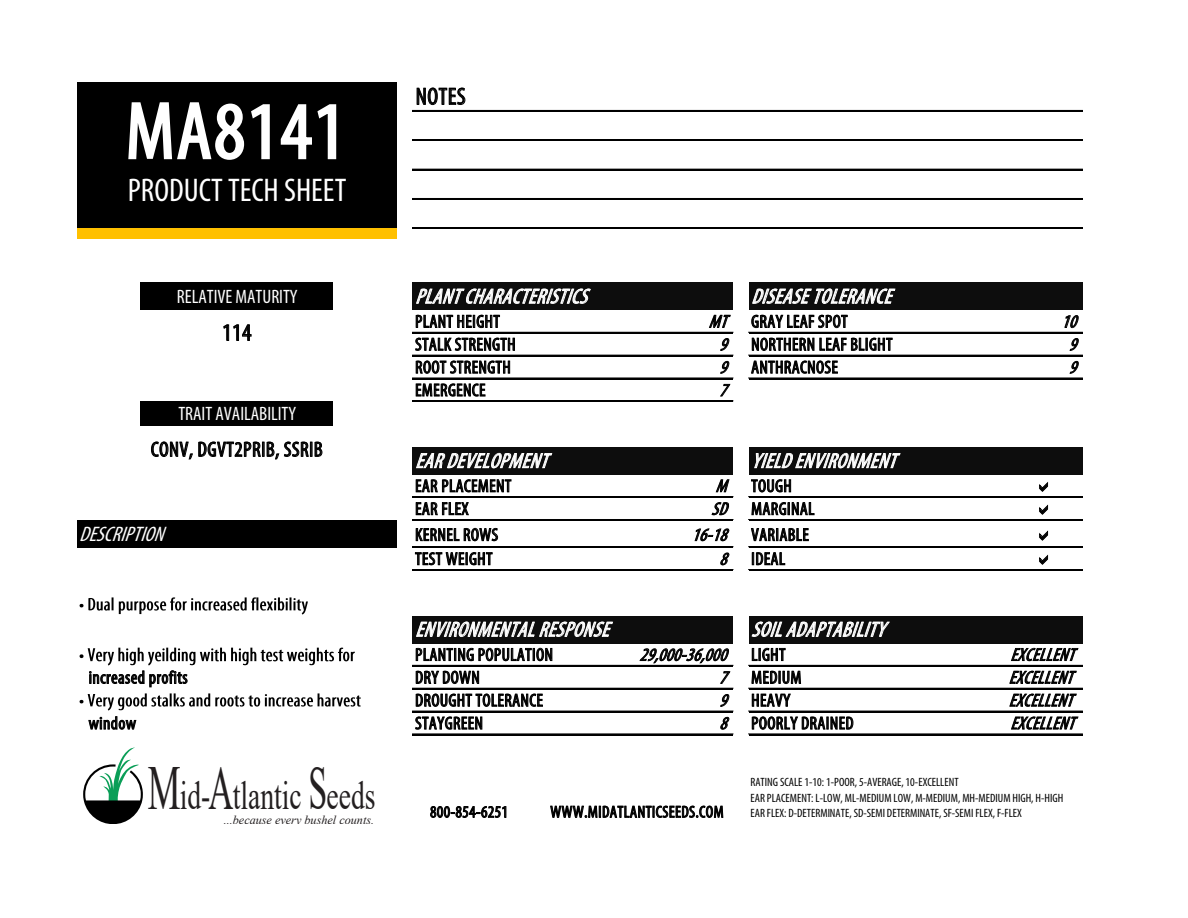
<style>
.page{position:relative;width:1188px;height:918px;background:#fff}
.page>*{position:absolute;margin:0;border:0;box-sizing:border-box;transform-origin:0 0}
.t1{font:condensed 81px "Myriad Pro";letter-spacing:.025em;color:#fff}
.t2{font:40.05px "Times New Roman";color:#231f20;scale:.69 1}
.t3{font:condensed 33px "Myriad Pro";color:#fff}
.t4{font:condensed 24px "Myriad Pro";letter-spacing:.03em;color:#000}
.t5{font:italic condensed 21px "Myriad Pro";color:#fff}
.t6{font:condensed 21px "Myriad Pro";letter-spacing:.025em;color:#000}
.t7{font:condensed 19.5px "Myriad Pro";color:#fff}
.t8{font:condensed 18px "Myriad Pro";letter-spacing:.025em;color:#000}
.t9{font:italic condensed 18px/22.8px "Myriad Pro";color:#000}
.t10{font:condensed 16.5px "Myriad Pro";letter-spacing:.025em;color:#000}
.t11{font:italic 12.15px "Times New Roman";color:#231f20}
.t12{font:condensed 12px/15.8px "Myriad Pro";color:#000}
.s1{font-style:normal}
.s2{font-style:italic}
.s3{font-size:62.55px}
</style>
<div class="page">
<div style="left:77px;top:82px;width:320px;height:147px;background:#000"></div>
<div style="left:77px;top:228px;width:320px;height:11px;background:#ffc000"></div>
<div style="left:140px;top:283px;width:193px;height:27px;background:#000"></div>
<div style="left:412px;top:283px;width:321px;height:27px;background:#0d0d0d"></div>
<div style="left:749px;top:283px;width:334px;height:27px;background:#0d0d0d"></div>
<div style="left:140px;top:401px;width:193px;height:25px;background:#000"></div>
<div style="left:412px;top:447px;width:321px;height:28px;background:#0d0d0d"></div>
<div style="left:749px;top:447px;width:334px;height:28px;background:#0d0d0d"></div>
<div style="left:77px;top:520px;width:320px;height:27px;background:#000"></div>
<div style="left:412px;top:616px;width:321px;height:27px;background:#0d0d0d"></div>
<div style="left:749px;top:616px;width:334px;height:27px;background:#0d0d0d"></div>
<svg style="left:416px;top:87px;width:50px;height:19px"></svg>
<svg style="left:708px;top:314px;width:23px;height:18px"></svg>
<svg style="left:1064px;top:315px;width:15px;height:13px"></svg>
<svg style="left:720px;top:338px;width:10px;height:13px"></svg>
<svg style="left:1069px;top:338px;width:10px;height:13px"></svg>
<svg style="left:720px;top:361px;width:10px;height:13px"></svg>
<svg style="left:1069px;top:361px;width:10px;height:13px"></svg>
<svg style="left:720px;top:384px;width:10px;height:13px"></svg>
<svg style="left:715px;top:479px;width:15px;height:14px"></svg>
<svg style="left:711px;top:502px;width:18px;height:13px"></svg>
<svg style="left:694px;top:528px;width:36px;height:13px"></svg>
<svg style="left:720px;top:552px;width:10px;height:13px"></svg>
<svg style="left:1011px;top:647px;width:68px;height:15px"></svg>
<svg style="left:1009px;top:670px;width:68px;height:14px"></svg>
<svg style="left:1009px;top:693px;width:68px;height:14px"></svg>
<svg style="left:1011px;top:716px;width:68px;height:14px"></svg>
<svg style="left:88px;top:716px;width:48px;height:14px"></svg>
<svg style="left:720px;top:717px;width:10px;height:13px"></svg>
<svg style="left:430px;top:806px;width:76px;height:12px"></svg>
<svg style="left:550px;top:805px;width:173px;height:13px"></svg>
<svg style="left:89px;top:670px;width:99px;height:17px"></svg>
<svg style="left:720px;top:671px;width:10px;height:13px"></svg>
<img style="left:79px;top:693px;width:282px;height:18px">
<svg style="left:720px;top:694px;width:10px;height:13px"></svg>
<svg style="left:751px;top:670px;width:102px;height:60px"></svg>
<img style="left:79px;top:597px;width:229px;height:18px">
<svg style="left:751px;top:621px;width:139px;height:16px"></svg>
<img style="left:79px;top:647px;width:276px;height:18px">
<svg style="left:415px;top:621px;width:199px;height:109px"></svg>
<svg style="left:639px;top:648px;width:90px;height:15px"></svg>
<svg style="left:752px;top:648px;width:34px;height:13px"></svg>
<svg style="left:415px;top:527px;width:83px;height:39px"></svg>
<svg style="left:416px;top:383px;width:70px;height:14px"></svg>
<svg style="left:151px;top:441px;width:172px;height:19px"></svg>
<svg style="left:416px;top:452px;width:136px;height:63px"></svg>
<svg style="left:751px;top:452px;width:150px;height:113px"></svg>
<svg style="left:223px;top:324px;width:29px;height:17px"></svg>
<svg style="left:416px;top:360px;width:94px;height:14px"></svg>
<svg style="left:128px;top:102px;width:142px;height:58px"></svg>
<svg style="left:280px;top:104px;width:57px;height:56px"></svg>
<svg style="left:415px;top:288px;width:177px;height:63px"></svg>
<svg style="left:751px;top:288px;width:145px;height:86px"></svg>
<hr style="left:412px;top:332px;width:321px;height:2px;background:#000">
<hr style="left:412px;top:355px;width:321px;height:1px;background:#000">
<hr style="left:412px;top:378px;width:321px;height:1px;background:#000">
<hr style="left:413px;top:496px;width:320px;height:1px;background:#000">
<hr style="left:412px;top:497px;width:321px;height:1px;background:#000">
<hr style="left:412px;top:519px;width:321px;height:2px;background:#000">
<hr style="left:413px;top:546px;width:320px;height:1px;background:#000">
<hr style="left:412px;top:547px;width:321px;height:1px;background:#000">
<hr style="left:412px;top:569px;width:321px;height:2px;background:#000">
<hr style="left:412px;top:665px;width:321px;height:2px;background:#000">
<hr style="left:412px;top:688px;width:321px;height:2px;background:#000">
<hr style="left:412px;top:711px;width:321px;height:1px;background:#000">
<hr style="left:412px;top:734px;width:321px;height:1px;background:#000">
<hr style="left:412px;top:110px;width:671px;height:2px;background:#000">
<hr style="left:412px;top:140px;width:671px;height:1px;background:#000">
<hr style="left:412px;top:169px;width:671px;height:1px;background:#000">
<hr style="left:412px;top:198px;width:671px;height:2px;background:#000">
<hr style="left:412px;top:228px;width:671px;height:1px;background:#000">
<hr style="left:749px;top:332px;width:334px;height:2px;background:#000">
<hr style="left:749px;top:355px;width:334px;height:1px;background:#000">
<hr style="left:749px;top:378px;width:334px;height:1px;background:#000">
<hr style="left:412px;top:401px;width:321px;height:1px;background:#000">
<hr style="left:749px;top:496px;width:333px;height:1px;background:#000">
<hr style="left:749px;top:497px;width:334px;height:1px;background:#000">
<hr style="left:749px;top:519px;width:334px;height:2px;background:#000">
<hr style="left:749px;top:546px;width:333px;height:1px;background:#000">
<hr style="left:749px;top:547px;width:334px;height:1px;background:#000">
<hr style="left:749px;top:569px;width:334px;height:2px;background:#000">
<hr style="left:749px;top:665px;width:334px;height:2px;background:#000">
<hr style="left:749px;top:688px;width:334px;height:2px;background:#000">
<hr style="left:749px;top:711px;width:334px;height:1px;background:#000">
<hr style="left:749px;top:734px;width:334px;height:1px;background:#000">
<svg style="left:83px;top:748px;width:60px;height:75px"></svg>
<svg style="left:1039px;top:482px;width:9px;height:10px"></svg>
<svg style="left:1039px;top:505px;width:9px;height:10px"></svg>
<svg style="left:1039px;top:531px;width:9px;height:10px"></svg>
<svg style="left:1039px;top:555px;width:9px;height:10px"></svg>
<h1 class="t1" style="left:126px;top:82px;width:220px">MA8141</h1>
<h3 class="t3" style="left:128px;top:170px;width:220px">PRODUCT TECH SHEET</h3>
<h3 class="t4" style="left:416px;top:82px;width:51px">NOTES</h3>
<p class="t7" style="left:177px;top:285px;width:122px">RELATIVE MATURITY</p>
<p class="t5" style="left:415px;top:284px;width:181px">PLANT CHARACTERISTICS</p>
<p class="t5" style="left:751px;top:284px;width:149px">DISEASE TOLERANCE</p>
<h3 class="t4" style="left:222px;top:318px;width:31px">114</h3>
<p class="t8" style="left:415px;top:311px;width:86px">PLANT HEIGHT</p>
<p class="t8" style="left:751px;top:311px;width:98px">GRAY LEAF SPOT</p>
<p class="t8" style="left:415px;top:334px;width:102px">STALK STRENGTH</p>
<p class="t8" style="left:751px;top:334px;width:143px">NORTHERN LEAF BLIGHT</p>
<p class="t8" style="left:415px;top:356px;width:97px">ROOT STRENGTH</p>
<p class="t8" style="left:751px;top:356px;width:88px">ANTHRACNOSE</p>
<p class="t9" style="left:709px;top:310px;width:26px">MT</p>
<p class="t9" style="left:1062px;top:310px;width:23px">10</p>
<p class="t9" style="left:720px;top:333px;width:16px">9</p>
<p class="t9" style="left:1069px;top:333px;width:16px">9</p>
<p class="t9" style="left:720px;top:356px;width:16px">9</p>
<p class="t9" style="left:1069px;top:356px;width:16px">9</p>
<p class="t9" style="left:720px;top:379px;width:16px">7</p>
<p class="t8" style="left:415px;top:379px;width:72px">EMERGENCE</p>
<p class="t7" style="left:178px;top:402px;width:119px">TRAIT AVAILABILITY</p>
<p class="t6" style="left:151px;top:437px;width:173px">CONV, DGVT2PRIB, SSRIB</p>
<p class="t5" style="left:415px;top:448px;width:142px">EAR DEVELOPMENT</p>
<p class="t5" style="left:751px;top:448px;width:154px">YIELD ENVIRONMENT</p>
<p class="t8" style="left:415px;top:475px;width:98px">EAR PLACEMENT</p>
<p class="t8" style="left:751px;top:475px;width:42px">TOUGH</p>
<p class="t9" style="left:711px;top:474px;width:24px">M<br>SD</p>
<p class="t9" style="left:692px;top:522px;width:43px;line-height:24.2px;text-align:right">16-18<br>8</p>
<p class="t8" style="left:415px;top:498px;width:55px">EAR FLEX</p>
<p class="t8" style="left:751px;top:498px;width:65px">MARGINAL</p>
<p class="t5" style="left:79px;top:521px;width:94px">DESCRIPTION</p>
<p class="t8" style="left:415px;top:524px;width:84px">KERNEL ROWS</p>
<p class="t8" style="left:751px;top:524px;width:59px">VARIABLE</p>
<p class="t8" style="left:415px;top:548px;width:79px">TEST WEIGHT</p>
<p class="t8" style="left:751px;top:548px;width:35px">IDEAL</p>
<p class="t5" style="left:415px;top:617px;width:203px">ENVIRONMENTAL RESPONSE</p>
<p class="t5" style="left:751px;top:617px;width:143px">SOIL ADAPTABILITY</p>
<p class="t8" style="left:415px;top:644px;width:139px">PLANTING POPULATION</p>
<p class="t9" style="left:640px;top:643px;width:147px">29,000-36,000 <span class="s1">L I G H T</span></p>
<p class="t8" style="left:89px;top:667px;width:100px">increased profits</p>
<p class="t8" style="left:415px;top:667px;width:66px">DRY DOWN</p>
<p class="t8" style="left:720px;top:667px;width:83px"><span class="s2">7</span> MEDIUM</p>
<p class="t8" style="left:415px;top:689px;width:129px">DROUGHT TOLERANCE</p>
<p class="t8" style="left:720px;top:689px;width:72px"><span class="s2">9</span> HEAVY</p>
<p class="t9" style="left:1009px;top:643px;width:74px;text-align:justify">EXCELLENT EXCELLENT EXCELLENT</p>
<p class="t8" style="left:89px;top:712px;width:49px">window</p>
<p class="t8" style="left:415px;top:712px;width:69px">STAYGREEN</p>
<p class="t8" style="left:720px;top:712px;width:135px"><span class="s2">8</span> POORLY DRAINED</p>
<p class="t9" style="left:1010px;top:712px;width:72px">EXCELLENT</p>
<h2 class="t2" style="left:148px;top:767px;width:332px"><span class="s3">M</span>id- <span class="s3">A</span>tlantic <span class="s3">S</span>eeds</h2>
<p class="t11" style="left:224px;top:812px;width:152px">...because every bushel counts.</p>
<p class="t12" style="left:751px;top:774px;width:314px">RATING SCALE 1-10: 1-POOR, 5-AVERAGE, 10-EXCELLENT<br>EAR PLACEMENT: L-LOW, ML-MEDIUM LOW, M-MEDIUM, MH-MEDIUM HIGH, H-HIGH</p>
<p class="t10" style="left:430px;top:802px;width:79px">800-854-6251</p>
<p class="t10" style="left:550px;top:802px;width:175px">WWW.MIDATLANTICSEEDS.COM</p>
<p class="t12" style="left:751px;top:805px;width:273px">EAR FLEX: D-DETERMINATE, SD-SEMI DETERMINATE, SF-SEMI FLEX, F-FLEX</p>
</div>
